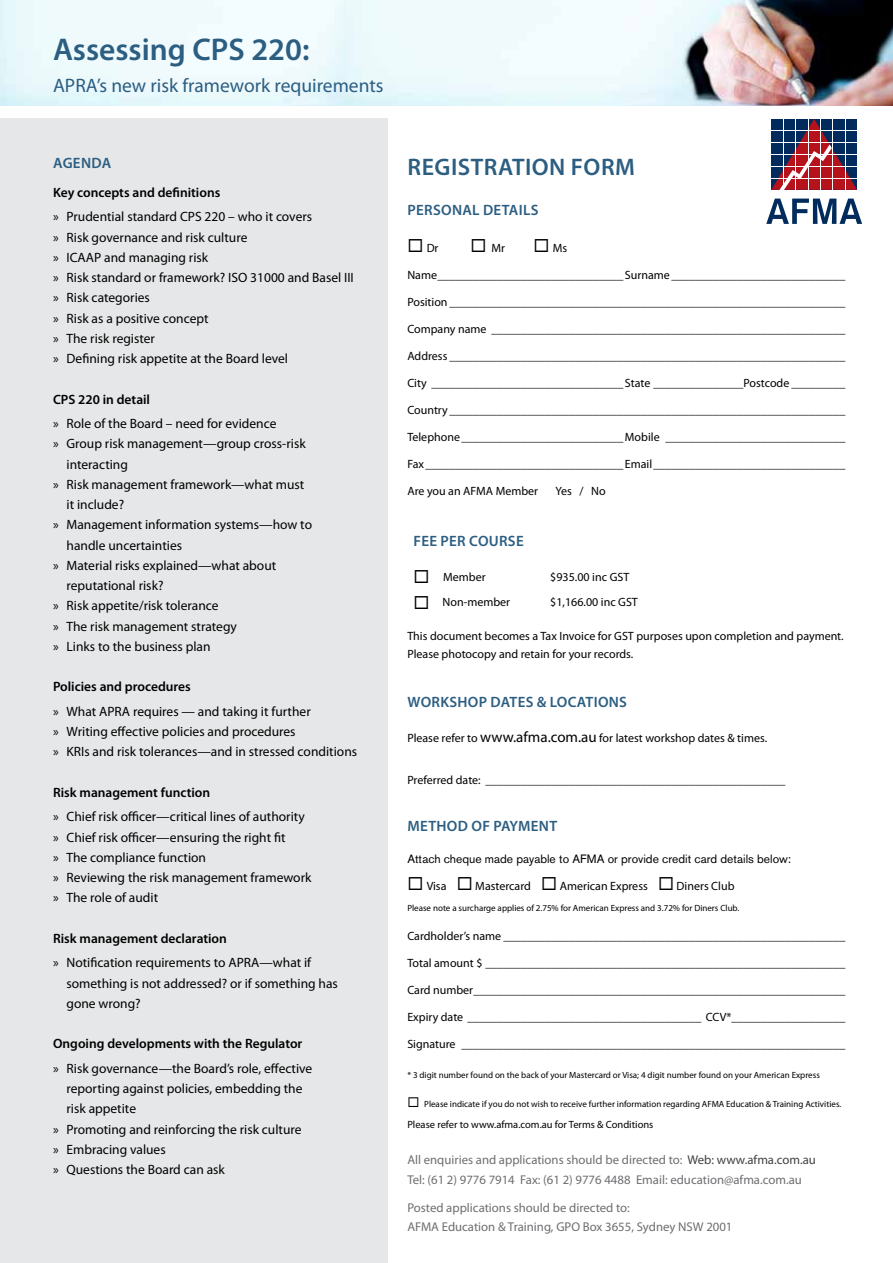
<style>
.page{position:relative;width:893px;height:1263px;background:#fff}
.page>*{position:absolute;margin:0;border:0;box-sizing:border-box;transform-origin:0 0}
.t1{font:600 31.5px "Myriad Pro";color:#2c5e82}
.t2{font:600 24px "Myriad Pro";letter-spacing:.02em;color:#2c5e82}
.t3{font:19.5px "Myriad Pro";color:#2c5e82}
.t4{font:600 15px "Myriad Pro";letter-spacing:.02em;color:#2c5e82}
.t5{font:13.5px/20.2px "Myriad Pro";color:#000}
.t6{font:600 13.5px "Myriad Pro";color:#000}
.t7{font:12.75px/19.5px "Myriad Pro";color:#6d6e71}
.t8{font:12px/18px "Myriad Pro";color:#000}
.t9{font:12px "Akzidenz Grotesk BE";color:#000}
.t10{font:10.5px "Myriad Pro";color:#000}
.t11{font:9px "Myriad Pro";color:#000}
.s1{color:#414042}
.s2{font-size:15px}
</style>
<div class="page">
<img style="left:328px;top:0;width:565px;height:106px">
<div style="left:0;top:119px;width:388px;height:1144px;background:#e6e7e8"></div>
<svg style="left:771px;top:119px;width:86px;height:71px"></svg>
<svg style="left:766px;top:199px;width:96px;height:25px"></svg>
<h1 class="t1" style="left:53px;top:30px;width:258px">Assessing CPS 220:</h1>
<h3 class="t3" style="left:53px;top:74px;width:332px">APRA’s new risk framework requirements</h3>
<p class="t4" style="left:53px;top:153px;width:60px">AGENDA</p>
<p class="t6" style="left:53px;top:184px;width:169px">Key concepts and definitions</p>
<p class="t5" style="left:53px;top:206px;width:302px">» Prudential standard CPS 220 – who it covers<br>» Risk governance and risk culture<br>» ICAAP and managing risk<br>» Risk standard or framework? ISO 31000 and Basel III » Risk categories<br>» Risk as a positive concept<br>» The risk register<br>» Defining risk appetite at the Board level</p>
<p class="t6" style="left:53px;top:390px;width:99px">CPS 220 in detail</p>
<p class="t5" style="left:53px;top:413px;width:225px">» Role of the Board – need for evidence</p>
<p class="t5" style="left:53px;top:433px;width:254px">» Group risk management—group cross-risk</p>
<p class="t5" style="left:67px;top:454px;width:63px">interacting</p>
<p class="t5" style="left:53px;top:474px;width:253px">» Risk management framework—what must</p>
<p class="t5" style="left:67px;top:494px;width:59px">it include?</p>
<p class="t5" style="left:53px;top:514px;width:261px">» Management information systems—how to</p>
<p class="t5" style="left:67px;top:535px;width:117px">handle uncertainties</p>
<p class="t5" style="left:53px;top:555px;width:225px">» Material risks explained—what about</p>
<p class="t5" style="left:67px;top:575px;width:98px">reputational risk?</p>
<p class="t5" style="left:53px;top:595px;width:167px">» Risk appetite/risk tolerance</p>
<p class="t5" style="left:53px;top:616px;width:185px">» The risk management strategy</p>
<p class="t5" style="left:53px;top:636px;width:159px">» Links to the business plan</p>
<p class="t6" style="left:53px;top:678px;width:139px">Policies and procedures</p>
<p class="t5" style="left:53px;top:701px;width:306px">» What APRA requires — and taking it further<br>» Writing effective policies and procedures<br>» KRIs and risk tolerances—and in stressed conditions</p>
<p class="t6" style="left:53px;top:784px;width:159px">Risk management function</p>
<p class="t5" style="left:53px;top:806px;width:260px">» Chief risk officer—critical lines of authority » Chief risk officer—ensuring the right fit<br>» The compliance function<br>» Reviewing the risk management framework » The role of audit</p>
<p class="t6" style="left:53px;top:930px;width:175px">Risk management declaration</p>
<p class="t5" style="left:67px;top:952px;width:273px;text-indent:-14px">» Notification requirements to APRA—what if something is not addressed? or if something has gone wrong?</p>
<p class="t6" style="left:53px;top:1035px;width:251px">Ongoing developments with the Regulator</p>
<p class="t5" style="left:53px;top:1058px;width:261px">» Risk governance—the Board’s role, effective</p>
<p class="t5" style="left:67px;top:1078px;width:238px">reporting against policies, embedding the</p>
<p class="t5" style="left:67px;top:1098px;width:71px">risk appetite</p>
<p class="t5" style="left:53px;top:1119px;width:250px">» Promoting and reinforcing the risk culture</p>
<p class="t5" style="left:53px;top:1139px;width:114px">» Embracing values</p>
<p class="t5" style="left:53px;top:1159px;width:173px">» Questions the Board can ask</p>
<p class="t7" style="left:407px;top:1150px;width:410px">All enquiries and applications should be directed to: <span class="s1">Web: www.afma.com.au<br></span>Tel: (61 2) 9776 7914 Fax: (61 2) 9776 4488 Email: education@afma.com.au</p>
<p class="t7" style="left:407px;top:1197px;width:327px">Posted applications should be directed to:<br>AFMA Education &amp; Training, GPO Box 3655, Sydney NSW 2001</p>
<h2 class="t2" style="left:408px;top:151px;width:229px">REGISTRATION FORM</h2>
<p class="t4" style="left:407px;top:201px;width:132px">PERSONAL DETAILS</p>
<p class="t8" style="left:407px;top:239px;width:33px">◻ Dr</p>
<p class="t8" style="left:470px;top:239px;width:36px">◻ Mr</p>
<p class="t8" style="left:533px;top:239px;width:35px">◻ Ms</p>
<p class="t8" style="left:407px;top:266px;width:439px">Name_______________________________Surname _____________________________</p>
<p class="t8" style="left:407px;top:293px;width:439px">Position __________________________________________________________________</p>
<p class="t8" style="left:407px;top:320px;width:439px">Company name ___________________________________________________________</p>
<p class="t8" style="left:407px;top:347px;width:439px">Address __________________________________________________________________</p>
<p class="t8" style="left:407px;top:374px;width:439px">City ________________________________State _______________Postcode _________</p>
<p class="t8" style="left:407px;top:401px;width:439px">Country __________________________________________________________________</p>
<p class="t8" style="left:407px;top:428px;width:439px">Telephone___________________________Mobile ______________________________</p>
<p class="t8" style="left:407px;top:455px;width:439px">Fax_________________________________ Email________________________________</p>
<p class="t8" style="left:407px;top:482px;width:132px">Are you an AFMA Member</p>
<p class="t8" style="left:555px;top:482px;width:52px">Yes / No</p>
<p class="t4" style="left:413px;top:531px;width:112px">FEE PER COURSE</p>
<p class="t8" style="left:413px;top:567px;width:74px">◻ Member</p>
<p class="t8" style="left:550px;top:567px;width:80px">$935.00 inc GST</p>
<p class="t8" style="left:413px;top:593px;width:98px">◻ Non-member</p>
<p class="t8" style="left:550px;top:593px;width:89px">$1,166.00 inc GST</p>
<p class="t8" style="left:407px;top:627px;width:438px">This document becomes a Tax Invoice for GST purposes upon completion and payment.<br>Please photocopy and retain for your records.</p>
<p class="t4" style="left:407px;top:692px;width:221px">WORKSHOP DATES &amp; LOCATIONS</p>
<p class="t8" style="left:407px;top:729px;width:361px">Please refer to <span class="s2">www.afma.com.au</span> for latest workshop dates &amp; times.</p>
<p class="t8" style="left:407px;top:771px;width:379px">Preferred date: __________________________________________________</p>
<p class="t4" style="left:407px;top:816px;width:151px">METHOD OF PAYMENT</p>
<p class="t9" style="left:407px;top:851px;width:385px">Attach cheque made payable to AFMA or provide credit card details below:</p>
<p class="t8" style="left:407px;top:877px;width:329px">◻ Visa ◻ Mastercard ◻ American Express ◻ Diners Club</p>
<p class="t11" style="left:407px;top:902px;width:334px">Please note a surcharge applies of 2.75% for American Express and 3.72% for Diners Club.</p>
<p class="t8" style="left:407px;top:927px;width:439px">Cardholder’s name _________________________________________________________</p>
<p class="t8" style="left:407px;top:954px;width:439px">Total amount $ ____________________________________________________________</p>
<p class="t8" style="left:407px;top:981px;width:439px">Card number______________________________________________________________</p>
<p class="t8" style="left:407px;top:1008px;width:439px">Expiry date _______________________________________ CCV*___________________</p>
<p class="t8" style="left:407px;top:1035px;width:439px">Signature ________________________________________________________________</p>
<p class="t11" style="left:407px;top:1069px;width:414px">* 3 digit number found on the back of your Mastercard or Visa; 4 digit number found on your American Express</p>
<p class="t11" style="left:407px;top:1098px;width:435px">◻ Please indicate if you do not wish to receive further information regarding AFMA Education &amp; Training Activities.</p>
<p class="t10" style="left:407px;top:1117px;width:248px">Please refer to www.afma.com.au for Terms &amp; Conditions</p>
</div>
